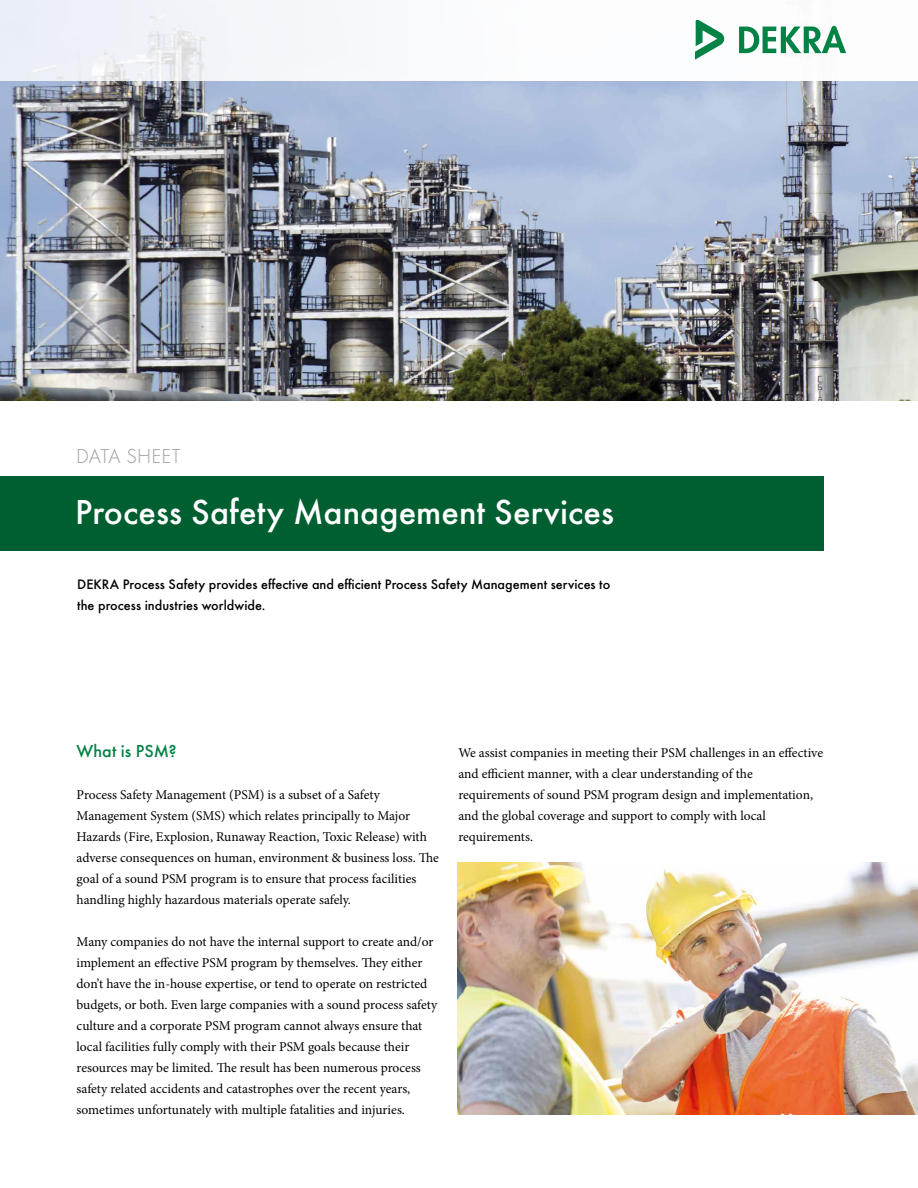
<style>
.page{position:relative;width:918px;height:1188px;background:#fff}
.page>*{position:absolute;margin:0;border:0;box-sizing:border-box;transform-origin:0 0}
.t1{font:500 36px "Futura";color:#fff}
.t2{font:300 21px "Futura";letter-spacing:.01em;color:#9c9d9d}
.t3{font:500 18px "Futura";color:#008243}
.t4{font:500 14.25px/21px "Futura";color:#000}
.t5{font:13.5px/21px "Minion Pro";color:#000}
</style>
<div class="page">
<img style="left:0;top:80px;width:918px;height:320px">
<svg style="left:739px;top:26px;width:107px;height:27px"></svg>
<svg style="left:696px;top:20px;width:28px;height:39px"></svg>
<div style="left:0;top:476px;width:824px;height:75px;background:#005f30"></div>
<img style="left:458px;top:862px;width:460px;height:252px">
<h2 class="t2" style="left:76px;top:443px;width:106px">DATA SHEET</h2>
<h1 class="t1" style="left:75px;top:485px;width:540px">Process Safety Management Services</h1>
<p class="t4" style="left:77px;top:573px;width:535px">DEKRA Process Safety provides effective and efficient Process Safety Management services to the process industries worldwide.</p>
<h3 class="t3" style="left:77px;top:737px;width:102px">What is PSM?</h3>
<p class="t5" style="left:77px;top:784px;width:364px">Process Safety Management (PSM) is a subset of a Safety Management System (SMS) which relates principally to Major Hazards (Fire, Explosion, Runaway Reaction, Toxic Release) with adverse consequences on human, environment &amp; business loss. The goal of a sound PSM program is to ensure that process facilities handling highly hazardous materials operate safely.</p>
<p class="t5" style="left:77px;top:931px;width:362px">Many companies do not have the internal support to create and/or implement an effective PSM program by themselves. They either don’t have the in-house expertise, or tend to operate on restricted budgets, or both. Even large companies with a sound process safety culture and a corporate PSM program cannot always ensure that local facilities fully comply with their PSM goals because their resources may be limited. The result has been numerous process safety related accidents and catastrophes over the recent years, sometimes unfortunately with multiple fatalities and injuries.</p>
<p class="t5" style="left:458px;top:742px;width:366px">We assist companies in meeting their PSM challenges in an effective and efficient manner, with a clear understanding of the requirements of sound PSM program design and implementation, and the global coverage and support to comply with local requirements.</p>
</div>
